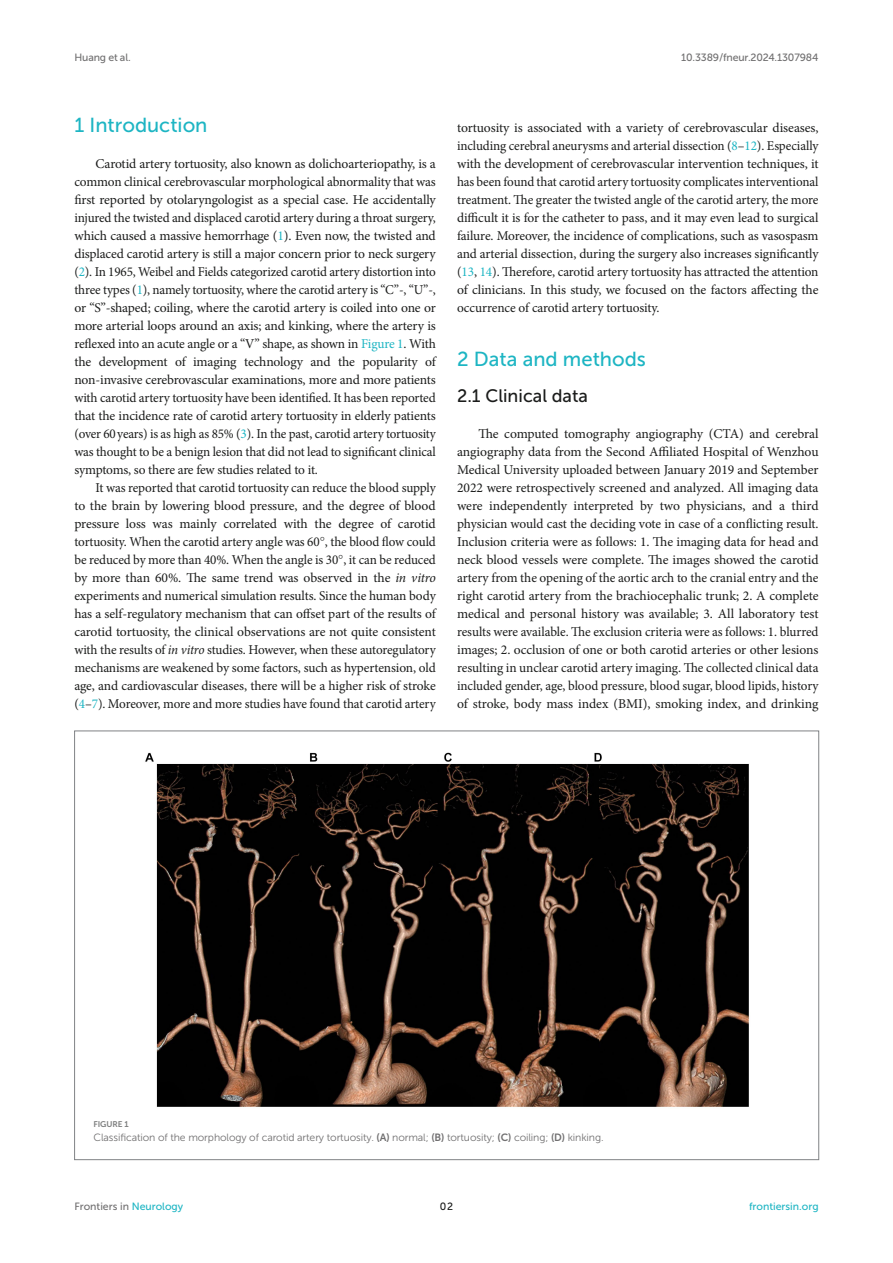
<style>
.page{position:relative;width:893px;height:1263px;background:#fff}
.page>*{position:absolute;margin:0;border:0;box-sizing:border-box;transform-origin:0 0}
.HEAD_1{font:20.25px "Museo Sans 500";color:#1db5c3}
.HEAD_2_after_HEAD_1{font:18px "Museo Sans 500";color:#1b1c1b}
.TEXT_FLUSH{font:13.5px/18px "Minion Pro";letter-spacing:-.01em;color:#1b1c1b;text-align:justify}
.TEXT{font:13.5px/18px "Minion Pro";letter-spacing:-.01em;color:#1b1c1b;text-align:justify}
.FIG_LEG{font:10.5px "Museo Sans 300";letter-spacing:-.01em;color:#706f70}
.t1{font:10.5px "Museo Sans 500";letter-spacing:-.015em;color:#706f70}
.t2{font:10.5px "Museo Sans 500";color:#1db5c3}
.t3{font:10.5px "Museo Sans 500";color:#1b1c1b}
.FIG_HD{font:8.25px "Museo Sans 700";letter-spacing:-.01em;color:#7e7f7f}
.s1{color:#1db5c3}
.s2{font-family:"STIX"}
.s3{font-style:italic}
.s4{font-family:"Museo Sans 700"}
</style>
<div class="page">
<img style="left:145px;top:752px;width:604px;height:355px">
<p class="t1" style="left:74px;top:51px;width:58px">Huang et al.</p>
<p class="t1" style="left:681px;top:51px;width:139px">10.3389/fneur.2024.1307984</p>
<p class="HEAD_1" style="left:74px;top:114px;width:135px">1 Introduction</p>
<p class="TEXT_FLUSH" style="left:74px;top:155px;width:363px;text-indent:21px">Carotid artery tortuosity, also known as dolichoarteriopathy, is a common clinical cerebrovascular morphological abnormality that was first reported by otolaryngologist as a special case. He accidentally injured the twisted and displaced carotid artery during a throat surgery, which caused a massive hemorrhage (<span class="s1">1</span>). Even now, the twisted and displaced carotid artery is still a major concern prior to neck surgery (<span class="s1">2</span>). In 1965, Weibel and Fields categorized carotid artery distortion into three types (<span class="s1">1</span>), namely tortuosity, where the carotid artery is “C”-, “U”-, or “S”-shaped; coiling, where the carotid artery is coiled into one or more arterial loops around an axis; and kinking, where the artery is reflexed into an acute angle or a “V” shape, as shown in <span class="s1">Figure 1</span>. With the development of imaging technology and the popularity of non-invasive cerebrovascular examinations, more and more patients with carotid artery tortuosity have been identified. It has been reported that the incidence rate of carotid artery tortuosity in elderly patients (over 60years) is as high as 85% (<span class="s1">3</span>). In the past, carotid artery tortuosity was thought to be a benign lesion that did not lead to significant clinical symptoms, so there are few studies related to it.</p>
<p class="TEXT" style="left:74px;top:479px;width:363px;text-indent:21px">It was reported that carotid tortuosity can reduce the blood supply to the brain by lowering blood pressure, and the degree of blood pressure loss was mainly correlated with the degree of carotid tortuosity. When the carotid artery angle was 60<span class="s2">°</span>, the blood flow could be reduced by more than 40%. When the angle is 30<span class="s2">°</span>, it can be reduced by more than 60%. The same trend was observed in the <span class="s3">in vitro </span>experiments and numerical simulation results. Since the human body has a self-regulatory mechanism that can offset part of the results of carotid tortuosity, the clinical observations are not quite consistent with the results of <span class="s3">in vitro</span> studies. However, when these autoregulatory mechanisms are weakened by some factors, such as hypertension, old age, and cardiovascular diseases, there will be a higher risk of stroke (<span class="s1">4</span>–<span class="s1">7</span>). Moreover, more and more studies have found that carotid artery</p>
<p class="TEXT" style="left:457px;top:119px;width:363px">tortuosity is associated with a variety of cerebrovascular diseases, including cerebral aneurysms and arterial dissection (<span class="s1">8</span>–<span class="s1">12</span>). Especially with the development of cerebrovascular intervention techniques, it has been found that carotid artery tortuosity complicates interventional treatment. The greater the twisted angle of the carotid artery, the more difficult it is for the catheter to pass, and it may even lead to surgical failure. Moreover, the incidence of complications, such as vasospasm and arterial dissection, during the surgery also increases significantly (<span class="s1">13</span>, <span class="s1">14</span>). Therefore, carotid artery tortuosity has attracted the attention of clinicians. In this study, we focused on the factors affecting the occurrence of carotid artery tortuosity.</p>
<p class="HEAD_1" style="left:457px;top:348px;width:190px">2 Data and methods</p>
<p class="HEAD_2_after_HEAD_1" style="left:457px;top:386px;width:132px">2.1 Clinical data</p>
<p class="TEXT_FLUSH" style="left:457px;top:425px;width:363px;text-indent:21px">The computed tomography angiography (CTA) and cerebral angiography data from the Second Affiliated Hospital of Wenzhou Medical University uploaded between January 2019 and September 2022 were retrospectively screened and analyzed. All imaging data were independently interpreted by two physicians, and a third physician would cast the deciding vote in case of a conflicting result.<br>Inclusion criteria were as follows: 1. The imaging data for head and neck blood vessels were complete. The images showed the carotid artery from the opening of the aortic arch to the cranial entry and the right carotid artery from the brachiocephalic trunk; 2. A complete medical and personal history was available; 3. All laboratory test results were available. The exclusion criteria were as follows: 1. blurred images; 2. occlusion of one or both carotid arteries or other lesions resulting in unclear carotid artery imaging. The collected clinical data included gender, age, blood pressure, blood sugar, blood lipids, history of stroke, body mass index (BMI), smoking index, and drinking</p>
<p class="FIG_HD" style="left:94px;top:1120px;width:37px">FIGURE 1</p>
<p class="FIG_LEG" style="left:94px;top:1131px;width:512px">Classification of the morphology of carotid artery tortuosity. <span class="s4">(A)</span> normal; <span class="s4">(B)</span> tortuosity; <span class="s4">(C)</span> coiling; <span class="s4">(D)</span> kinking.</p>
<p class="t1" style="left:74px;top:1200px;width:110px">Frontiers in <span class="s1">Neurology</span></p>
<p class="t3" style="left:440px;top:1200px;width:15px">02</p>
<p class="t2" style="left:749px;top:1200px;width:71px">frontiersin.org</p>
</div>
